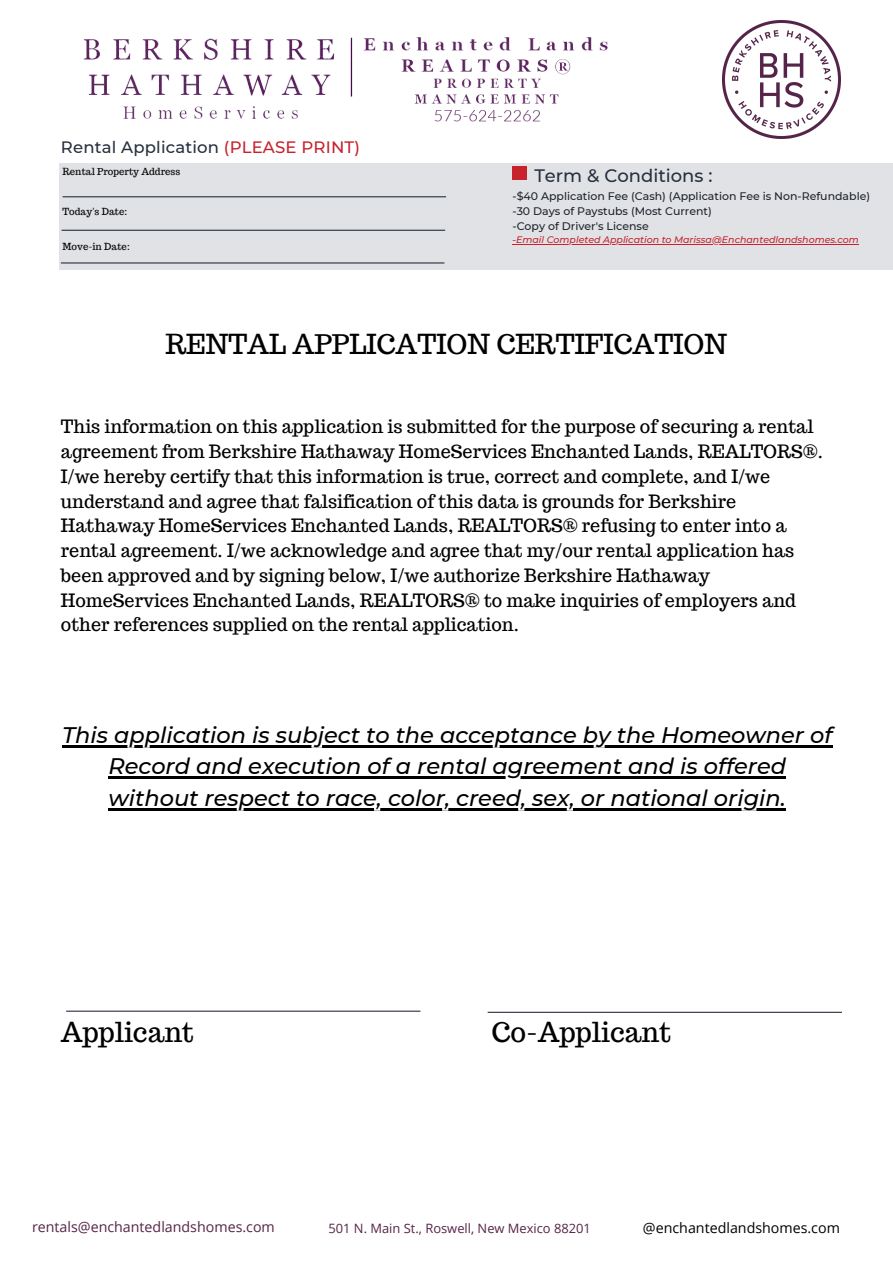
<style>
.page{position:relative;width:893px;height:1264px;background:#fff}
.page>*{position:absolute;margin:0;border:0;box-sizing:border-box;transform-origin:0 0}
.t1{font:27px "Trocchi";color:#000}
.t2{font:italic 500 22.5px/31.5px "Montserrat";color:#000;text-align:center}
.t3{font:18px/24.8px "Trocchi";color:#000}
.t4{font:500 18px "Montserrat";color:#27303f}
.t5{font:500 16.5px "Montserrat";letter-spacing:.01em;color:#27303f}
.t6{font:14.25px "Open Sans";color:#552448}
.t7{font:14.25px "Open Sans";color:#000}
.t8{font:12.9px "Open Sans";color:#552448}
.t9{font:500 10.95px/15px "Montserrat";color:#1e232b}
.t10{font:9.6px "Trocchi";color:#000}
.t11{font:italic 500 9.45px "Montserrat";color:#c8222c}
.s1{color:#c8222c}
</style>
<div class="page">
<div style="left:59px;top:163px;width:833px;height:106px;background:#e1e2e6"></div>
<div style="left:512px;top:166px;width:14px;height:14px;background:#c8222c"></div>
<img style="left:83px;top:37px;width:525px;height:85px">
<hr style="left:63px;top:196px;width:383px;height:1px;background:#27303f">
<hr style="left:62px;top:230px;width:383px;height:1px;background:#27303f">
<hr style="left:61px;top:262px;width:383px;height:1px;background:#27303f">
<hr style="left:62px;top:745px;width:770px;height:2px;background:#000">
<hr style="left:108px;top:776px;width:678px;height:2px;background:#000">
<hr style="left:109px;top:808px;width:676px;height:2px;background:#000">
<hr style="left:66px;top:1010px;width:354px;height:1px;background:#27303f">
<hr style="left:487px;top:1011px;width:354px;height:1px;background:#27303f">
<img style="left:722px;top:21px;width:118px;height:118px">
<hr style="left:512px;top:244px;width:346px;height:1px;background:#c8222c">
<p class="t5" style="left:61px;top:137px;width:300px">Rental Application <span class="s1">(PLEASE PRINT)</span></p>
<p class="t10" style="left:63px;top:165px;width:119px">Rental Property Address</p>
<p class="t10" style="left:63px;top:205px;width:66px">Today's Date:</p>
<p class="t10" style="left:63px;top:240px;width:69px">Move-in Date:</p>
<p class="t4" style="left:534px;top:165px;width:179px">Term &amp; Conditions :</p>
<p class="t9" style="left:512px;top:188px;width:359px">-$40 Application Fee (Cash) (Application Fee is Non-Refundable) -30 Days of Paystubs (Most Current)<br>-Copy of Driver's License</p>
<p class="t11" style="left:512px;top:234px;width:348px">-Email Completed Application to Marissa@Enchantedlandshomes.com</p>
<h1 class="t1" style="left:165px;top:326px;width:563px">RENTAL APPLICATION CERTIFICATION</h1>
<p class="t3" style="left:61px;top:414px;width:763px">This information on this application is submitted for the purpose of securing a rental agreement from Berkshire Hathaway HomeServices Enchanted Lands, REALTORS®.<br>I/we hereby certify that this information is true, correct and complete, and I/we understand and agree that falsification of this data is grounds for Berkshire Hathaway HomeServices Enchanted Lands, REALTORS® refusing to enter into a rental agreement. I/we acknowledge and agree that my/our rental application has been approved and by signing below, I/we authorize Berkshire Hathaway HomeServices Enchanted Lands, REALTORS® to make inquiries of employers and other references supplied on the rental application.</p>
<p class="t2" style="left:62px;top:719px;width:771px">This application is subject to the acceptance by the Homeowner of<br>Record and execution of a rental agreement and is offered without respect to race, color, creed, sex, or national origin.</p>
<h1 class="t1" style="left:61px;top:1014px;width:135px">Applicant</h1>
<h1 class="t1" style="left:491px;top:1014px;width:181px">Co-Applicant</h1>
<p class="t6" style="left:32px;top:1216px;width:244px">rentals@enchantedlandshomes.com</p>
<p class="t7" style="left:643px;top:1217px;width:198px">@enchantedlandshomes.com</p>
<p class="t8" style="left:328px;top:1218px;width:264px">501 N. Main St., Roswell, New Mexico 88201</p>
</div>
